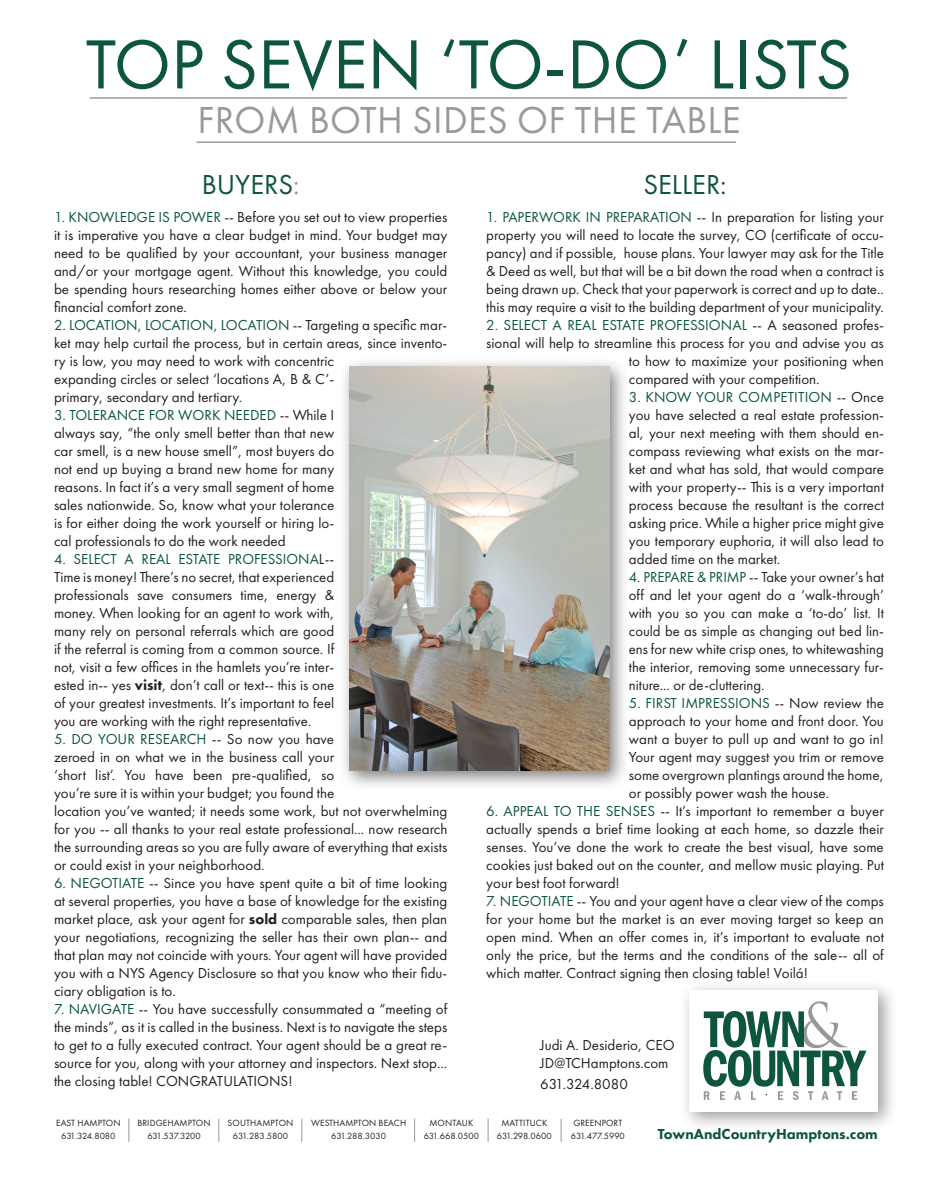
<style>
.page{position:relative;width:932px;height:1188px;background:#fff}
.page>*{position:absolute;margin:0;border:0;box-sizing:border-box;transform-origin:0 0}
.t1{font:72px "Futura PT";color:#0d5540}
.t2{font:39px "Futura PT";letter-spacing:.01em;color:#99989b}
.t3{font:28.5px "Futura PT";color:#0d5540}
.t4{font:28.5px "Futura PT";color:#0d553f}
.t5{font:15px/18px "Futura PT";color:#231f20;text-align:justify}
.t6{font:15px "Futura PT";color:#0d5540}
.t7{font:800 15px "Futura PT";color:#0d5540}
.t8{font:9.3px/13.4px "Futura PT";color:#231f20;text-align:center}
.s1{color:#99989b}
.s2{color:#0d5540}
.s3{font-weight:800}
.s4{color:#231f20}
</style>
<div class="page">
<svg style="left:129px;top:1119px;width:1px;height:23px"></svg>
<svg style="left:218px;top:1119px;width:1px;height:23px"></svg>
<svg style="left:301px;top:1119px;width:1px;height:23px"></svg>
<svg style="left:414px;top:1119px;width:1px;height:23px"></svg>
<svg style="left:488px;top:1119px;width:1px;height:23px"></svg>
<svg style="left:561px;top:1119px;width:1px;height:23px"></svg>
<div style="left:339px;top:356px;width:290px;height:435px;background:#231f20;opacity:.59"></div>
<img style="left:349px;top:367px;width:260px;height:404px">
<div style="left:678px;top:980px;width:219px;height:152px;background:#231f20;opacity:.45"></div>
<div style="left:689px;top:991px;width:188px;height:121px;background:#fff"></div>
<svg style="left:703px;top:1001px;width:163px;height:99px"></svg>
<hr style="left:197px;top:141px;width:538px;height:2px;background:#99989b">
<hr style="left:90px;top:97px;width:757px;height:2px;background:#99989b">
<p class="t1" style="left:86px;top:22px;width:768px">TOP SEVEN ‘TO-DO’ LISTS</p>
<p class="t2" style="left:197px;top:97px;width:544px">FROM BOTH SIDES OF THE TABLE</p>
<p class="t3" style="left:202px;top:167px;width:99px">BUYERS<span class="s1">:</span></p>
<p class="t5" style="left:54px;top:208px;width:395px"><span class="s2">1. KNOWLEDGE IS POWER</span> -- Before you set out to view properties it is imperative you have a clear budget in mind. Your budget may need to be qualified by your accountant, your business manager and/or your mortgage agent. Without this knowledge, you could be spending hours researching homes either above or below your financial comfort zone.</p>
<p class="t5" style="left:54px;top:316px;width:395px;text-align:left"><span class="s2">2. LOCATION, LOCATION, LOCATION</span> -- Targeting a specific mar&shy;ket may help curtail the process, but in certain areas, since invento&shy;ry is low, you may need to work with concentric<br>expanding circles or select ‘locations A, B &amp; C’-<br>primary, secondary and tertiary.</p>
<p class="t5" style="left:54px;top:406px;width:282px"><span class="s2">3. TOLERANCE FOR WORK NEEDED</span> -- While I always say, “the only smell better than that new car smell, is a new house smell”, most buyers do not end up buying a brand new home for many reasons. In fact it’s a very small segment of home sales nationwide. So, know what your tolerance is for either doing the work yourself or hiring lo&shy;cal professionals to do the work needed</p>
<p class="t5" style="left:54px;top:550px;width:282px"><span class="s2">4. SELECT A REAL ESTATE PROFESSIONA</span>L-- Time is money! There’s no secret, that experienced professionals save consumers time, energy &amp; money. When looking for an agent to work with, many rely on personal referrals which are good if the referral is coming from a common source. If not, visit a few offices in the hamlets you’re inter&shy;ested in-- yes <span class="s3">visit</span>, don’t call or text-- this is one of your greatest investments. It’s important to feel you are working with the right representative.</p>
<p class="t5" style="left:54px;top:730px;width:395px;text-align:left"><span class="s2">5. DO YOUR RESEARCH</span> -- So now you have<br>zeroed in on what we in the business call your<br>‘short list’. You have been pre-qualified, so<br>you’re sure it is within your budget; you found the<br>location you’ve wanted; it needs some work, but not overwhelming for you -- all thanks to your real estate professional... now research the surrounding areas so you are fully aware of everything that exists or could exist in your neighborhood.</p>
<p class="t5" style="left:54px;top:874px;width:395px"><span class="s2">6. NEGOTIATE</span> -- Since you have spent quite a bit of time looking at several properties, you have a base of knowledge for the existing market place, ask your agent for <span class="s3">sold</span> comparable sales, then plan your negotiations, recognizing the seller has their own plan-- and that plan may not coincide with yours. Your agent will have provided you with a NYS Agency Disclosure so that you know who their fidu&shy;ciary obligation is to.</p>
<p class="t5" style="left:54px;top:1000px;width:395px"><span class="s2">7. NAVIGATE</span> -- You have successfully consummated a “meeting of the minds”, as it is called in the business. Next is to navigate the steps to get to a fully executed contract. Your agent should be a great re&shy;source for you, along with your attorney and inspectors. Next stop... the closing table! CONGRATULATIONS!</p>
<p class="t4" style="left:643px;top:167px;width:85px">SELLER:</p>
<p class="t5" style="left:486px;top:208px;width:399px"><span class="s2">1. PAPERWORK IN PREPARATION</span> -- In preparation for listing your property you will need to locate the survey, CO (certificate of occu&shy;pancy) and if possible, house plans. Your lawyer may ask for the Title &amp; Deed as well, but that will be a bit down the road when a contract is being drawn up. Check that your paperwork is correct and up to date.. this may require a visit to the building department of your municipality.</p>
<p class="t6" style="left:486px;top:316px;width:399px">2. SELECT A REAL ESTATE PROFESSIONAL <span class="s4">-- A seasoned profes-</span></p>
<p class="t5" style="left:486px;top:334px;width:399px">sional will help to streamline this process for you and advise you as</p>
<p class="t5" style="left:629px;top:352px;width:256px">to how to maximize your positioning when</p>
<p class="t5" style="left:629px;top:370px;width:192px">compared with your competition.</p>
<p class="t5" style="left:629px;top:388px;width:256px"><span class="s2">3. KNOW YOUR COMPETITION</span> -- Once you have selected a real estate profession&shy;al, your next meeting with them should en&shy;compass reviewing what exists on the mar&shy;ket and what has sold, that would compare with your property-- This is a very important process because the resultant is the correct asking price. While a higher price might give you temporary euphoria, it will also lead to added time on the market.</p>
<p class="t5" style="left:629px;top:568px;width:256px"><span class="s2">4. PREPARE &amp; PRIMP</span> -- Take your owner’s hat off and let your agent do a ‘walk-through’ with you so you can make a ‘to-do’ list. It could be as simple as changing out bed lin&shy;ens for new white crisp ones, to whitewashing the interior, removing some unnecessary fur&shy;niture... or de-cluttering.</p>
<p class="t5" style="left:629px;top:694px;width:256px"><span class="s2">5. FIRST IMPRESSIONS</span> -- Now review the approach to your home and front door. You want a buyer to pull up and want to go in!<br>Your agent may suggest you trim or remove some overgrown plantings around the home, or possibly power wash the house.</p>
<p class="t5" style="left:486px;top:802px;width:399px"><span class="s2">6. APPEAL TO THE SENSES</span> -- It’s important to remember a buyer actually spends a brief time looking at each home, so dazzle their senses. You’ve done the work to create the best visual, have some cookies just baked out on the counter, and mellow music playing. Put your best foot forward!</p>
<p class="t5" style="left:486px;top:892px;width:399px"><span class="s2">7. NEGOTIATE</span> -- You and your agent have a clear view of the comps for your home but the market is an ever moving target so keep an open mind. When an offer comes in, it’s important to evaluate not only the price, but the terms and the conditions of the sale-- all of which matter. Contract signing then closing table! Voilá!</p>
<p class="t5" style="left:540px;top:1036px;width:136px">Judi A. Desiderio, CEO</p>
<p class="t5" style="left:540px;top:1054px;width:130px">JD@TCHamptons.com</p>
<p class="t5" style="left:540px;top:1075px;width:89px">631.324.8080</p>
<p class="t8" style="left:56px;top:1116px;width:66px">EAST HAMPTON<br>631.324.8080</p>
<p class="t8" style="left:137px;top:1116px;width:75px">BRIDGEHAMPTON<br>631.537.3200</p>
<p class="t8" style="left:228px;top:1116px;width:67px">SOUTHAMPTON<br>631.283.5800</p>
<p class="t8" style="left:311px;top:1116px;width:97px">WESTHAMPTON BEACH<br>631.288.3030</p>
<p class="t8" style="left:423px;top:1116px;width:57px">MONTAUK<br>631.668.0500</p>
<p class="t8" style="left:497px;top:1116px;width:56px">MATTITUCK<br>631.298.0600</p>
<p class="t8" style="left:570px;top:1116px;width:56px;text-align:left">GREENPORT<br>631.477.5990</p>
<p class="t7" style="left:657px;top:1124px;width:222px">TownAndCountryHamptons.com</p>
</div>
